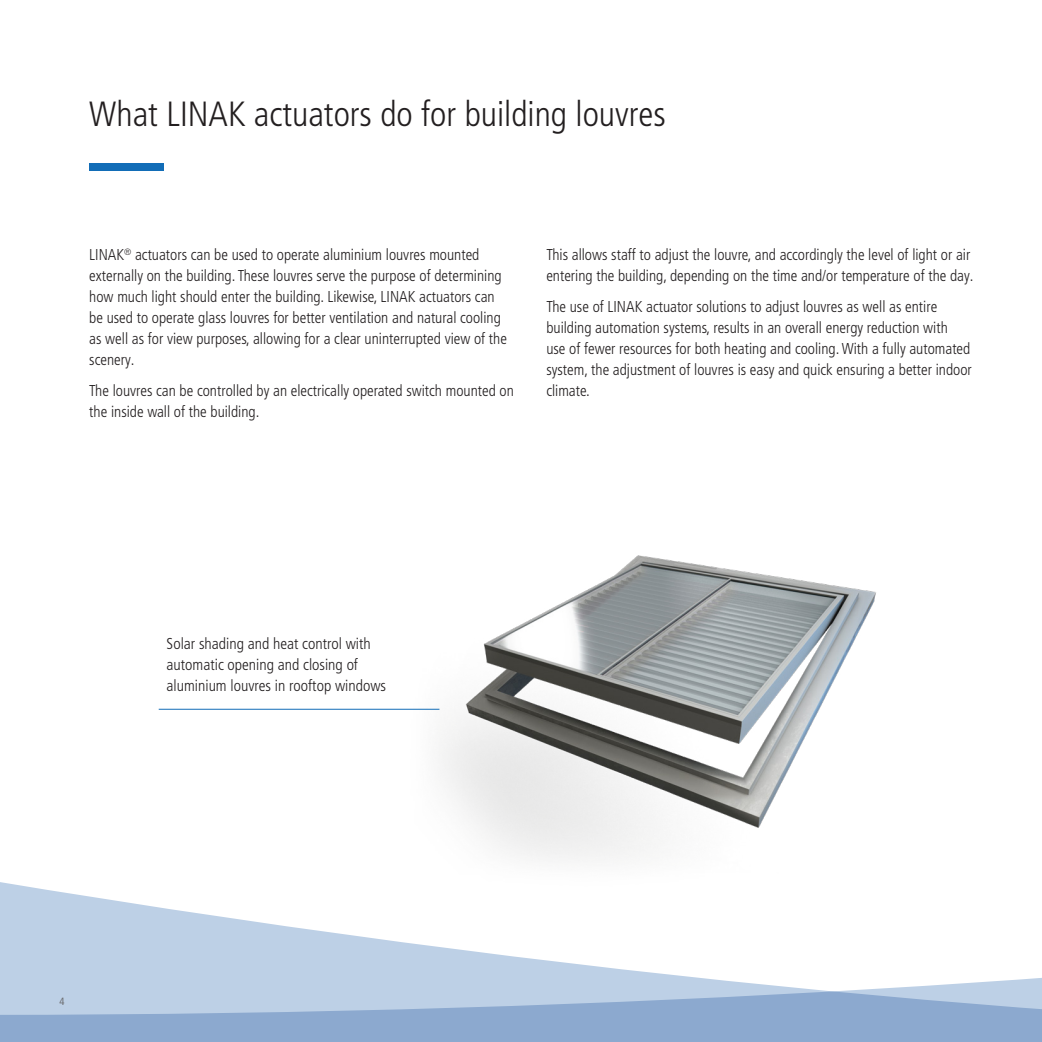
<style>
.page{position:relative;width:1042px;height:1042px;background:#fff}
.page>*{position:absolute;margin:0;border:0;box-sizing:border-box;transform-origin:0 0}
.t1{font:300 condensed 35px "Frutiger LT Pro";color:#231f20}
.t2{font:300 condensed 15.75px/21px "Frutiger LT Pro";color:#231f20}
.t3{font:condensed 10.5px "Frutiger LT Pro";color:#6c6d70}
</style>
<div class="page">
<svg style="left:0;top:882px;width:1042px;height:160px"></svg>
<div style="left:89px;top:164px;width:75px;height:7px;background:#126db7"></div>
<img style="left:387px;top:555px;width:525px;height:356px">
<hr style="left:159px;top:709px;width:280px;height:1px;background:#126db7">
<p class="t1" style="left:89px;top:94px;width:578px">What LINAK actuators do for building louvres</p>
<p class="t2" style="left:89px;top:244px;width:419px">LINAK<sup>®</sup> actuators can be used to operate aluminium louvres mounted externally on the building. These louvres serve the purpose of determining how much light should enter the building. Likewise, LINAK actuators can be used to operate glass louvres for better ventilation and natural cooling as well as for view purposes, allowing for a clear uninterrupted view of the scenery.</p>
<p class="t2" style="left:89px;top:380px;width:426px">The louvres can be controlled by an electrically operated switch mounted on the inside wall of the building.</p>
<p class="t2" style="left:546px;top:244px;width:429px">This allows staff to adjust the louvre, and accordingly the level of light or air entering the building, depending on the time and/or temperature of the day.</p>
<p class="t2" style="left:546px;top:296px;width:427px">The use of LINAK actuator solutions to adjust louvres as well as entire building automation systems, results in an overall energy reduction with<br>use of fewer resources for both heating and cooling. With a fully automated system, the adjustment of louvres is easy and quick ensuring a better indoor climate.</p>
<p class="t2" style="left:167px;top:633px;width:221px">Solar shading and heat control with automatic opening and closing of aluminium louvres in rooftop windows</p>
<p class="t3" style="left:60px;top:995px;width:7px">4</p>
</div>
